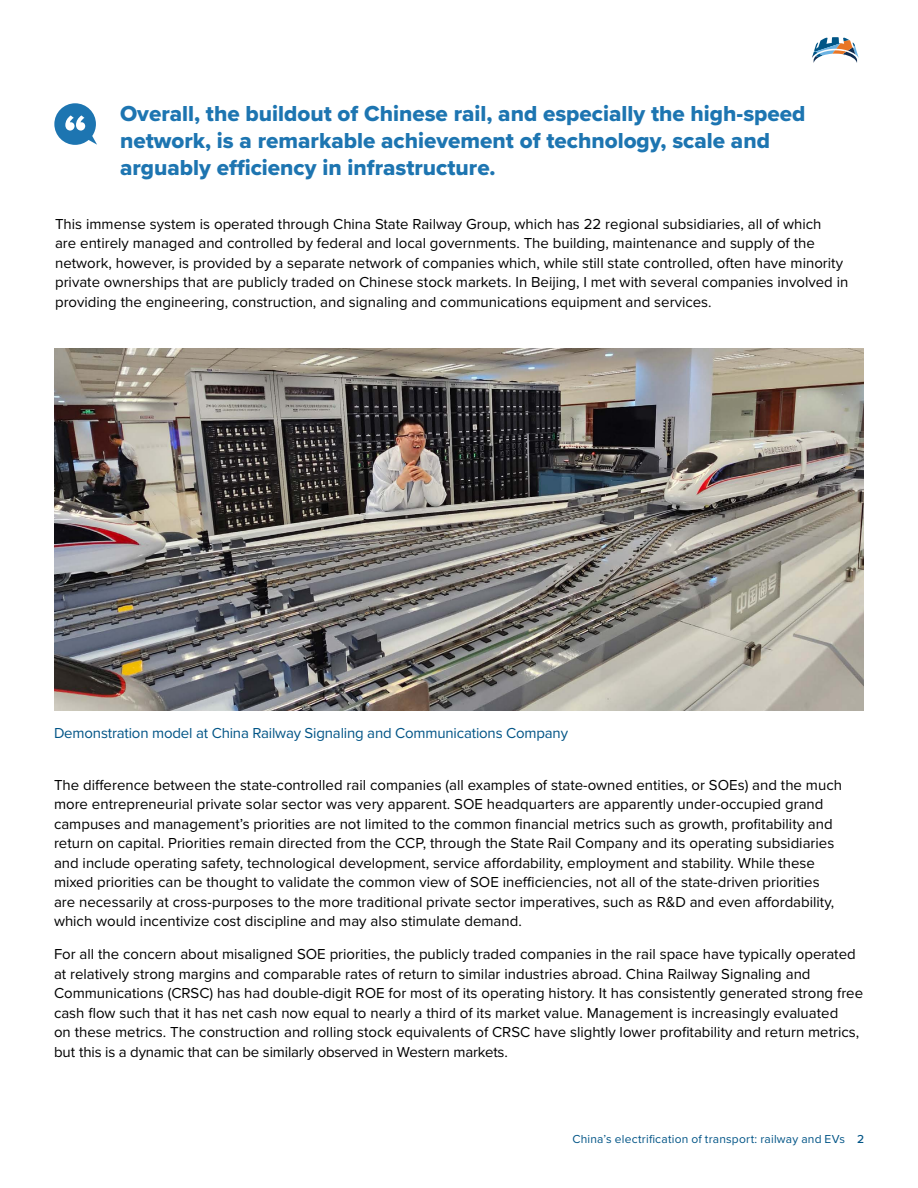
<style>
.page{position:relative;width:918px;height:1188px;background:#fff}
.page>*{position:absolute;margin:0;border:0;box-sizing:border-box;transform-origin:0 0}
.pull_quote{font:22.5px/27px "Proxima Nova Extrabld";color:#1d75b1}
.Body{font:15px/19.5px "Proxima Nova";color:#000}
.H3{font:15px "Proxima Nova";letter-spacing:-.01em;color:#005486}
.t1{font:12px "Proxima Nova";letter-spacing:.015em;color:#005486}
.s1{font-weight:500}
</style>
<div class="page">
<svg style="left:812px;top:37px;width:47px;height:26px"></svg>
<svg style="left:54px;top:103px;width:43px;height:42px"></svg>
<img style="left:54px;top:348px;width:810px;height:363px">
<p class="pull_quote" style="left:120px;top:100px;width:687px">Overall, the buildout of Chinese rail, and especially the high-speed network, is a remarkable achievement of technology, scale and arguably efficiency in infrastructure.</p>
<p class="Body" style="left:55px;top:213px;width:795px">This immense system is operated through China State Railway Group, which has 22 regional subsidiaries, all of which<br>are entirely managed and controlled by federal and local governments. The building, maintenance and supply of the network, however, is provided by a separate network of companies which, while still state controlled, often have minority private ownerships that are publicly traded on Chinese stock markets. In Beijing, I met with several companies involved in providing the engineering, construction, and signaling and communications equipment and services.</p>
<h2 class="H3" style="left:54px;top:722px;width:516px">Demonstration model at China Railway Signaling and Communications Company</h2>
<p class="Body" style="left:54px;top:774px;width:790px">The difference between the state-controlled rail companies (all examples of state-owned entities, or SOEs) and the much more entrepreneurial private solar sector was very apparent. SOE headquarters are apparently under-occupied grand campuses and management’s priorities are not limited to the common financial metrics such as growth, profitability and return on capital. Priorities remain directed from the CCP, through the State Rail Company and its operating subsidiaries and include operating safety, technological development, service affordability, employment and stability. While these mixed priorities can be thought to validate the common view of SOE inefficiencies, not all of the state-driven priorities are necessarily at cross-purposes to the more traditional private sector imperatives, such as R&amp;D and even affordability, which would incentivize cost discipline and may also stimulate demand.</p>
<p class="Body" style="left:54px;top:944px;width:811px">For all the concern about misaligned SOE priorities, the publicly traded companies in the rail space have typically operated at relatively strong margins and comparable rates of return to similar industries abroad. China Railway Signaling and Communications (CRSC) has had double-digit ROE for most of its operating history. It has consistently generated strong free cash flow such that it has net cash now equal to nearly a third of its market value. Management is increasingly evaluated<br>on these metrics. The construction and rolling stock equivalents of CRSC have slightly lower profitability and return metrics, but this is a dynamic that can be similarly observed in Western markets.</p>
<p class="t1" style="left:573px;top:1131px;width:293px">China’s electrification of transport: railway and EVs <span class="s1">2</span></p>
</div>
